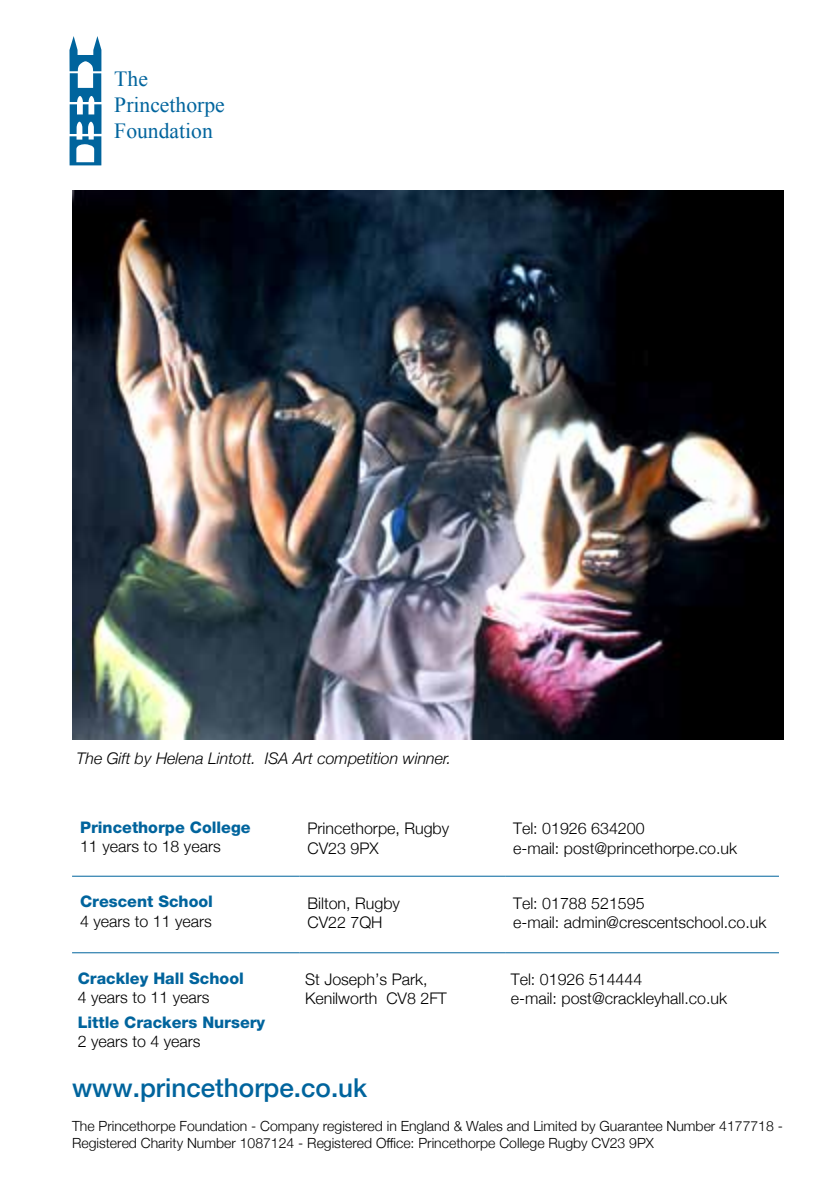
<style>
.page{position:relative;width:840px;height:1191px;background:#fff}
.page>*{position:absolute;margin:0;border:0;box-sizing:border-box;transform-origin:0 0}
.t1{font:500 26px "Helvetica Neue";color:#00649d}
.t2{font:21.6px/26px "Times New Roman";color:#00649d}
.t3{font:300 16px/19.2px "Helvetica Neue";color:#000}
.t4{font:800 16px "Helvetica Neue";color:#00649d}
.t5{font:italic 300 16px "Helvetica Neue";color:#000}
.t6{font:300 14px/16.8px "Helvetica Neue";color:#000}
</style>
<div class="page">
<svg style="left:69px;top:36px;width:32px;height:129px"></svg>
<hr style="left:72px;top:875px;width:227px;height:1px;background:#00649d">
<hr style="left:299px;top:875px;width:206px;height:1px;background:#00649d">
<hr style="left:505px;top:875px;width:273px;height:1px;background:#00649d">
<hr style="left:72px;top:952px;width:227px;height:1px;background:#00649d">
<hr style="left:299px;top:952px;width:206px;height:1px;background:#00649d">
<hr style="left:505px;top:952px;width:273px;height:1px;background:#00649d">
<img style="left:72px;top:191px;width:710px;height:548px">
<h2 class="t2" style="left:114px;top:65px;width:112px">The<br>Princethorpe<br>Foundation</h2>
<p class="t5" style="left:76px;top:745px;width:376px">The Gift by Helena Lintott. ISA Art competition winner.</p>
<p class="t4" style="left:80px;top:818px;width:172px">Princethorpe College</p>
<p class="t3" style="left:80px;top:836px;width:142px">11 years to 18 years</p>
<p class="t3" style="left:307px;top:818px;width:143px">Princethorpe, Rugby<br>CV23 9PX</p>
<p class="t3" style="left:513px;top:818px;width:225px">Tel: 01926 634200<br>e-mail: post@princethorpe.co.uk</p>
<p class="t4" style="left:80px;top:892px;width:134px">Crescent School</p>
<p class="t3" style="left:80px;top:910px;width:133px">4 years to 11 years</p>
<p class="t3" style="left:307px;top:892px;width:94px">Bilton, Rugby<br>CV22 7QH</p>
<p class="t3" style="left:513px;top:892px;width:255px">Tel: 01788 521595<br>e-mail: admin@crescentschool.co.uk</p>
<p class="t4" style="left:78px;top:968px;width:167px">Crackley Hall School</p>
<p class="t3" style="left:78px;top:986px;width:133px">4 years to 11 years</p>
<p class="t4" style="left:78px;top:1013px;width:189px">Little Crackers Nursery</p>
<p class="t3" style="left:78px;top:1030px;width:124px">2 years to 4 years</p>
<p class="t3" style="left:305px;top:968px;width:143px">St Joseph’s Park,<br>Kenilworth CV8 2FT</p>
<p class="t3" style="left:510px;top:968px;width:218px">Tel: 01926 514444<br>e-mail: post@crackleyhall.co.uk</p>
<h1 class="t1" style="left:72px;top:1067px;width:296px">www.princethorpe.co.uk</h1>
<p class="t6" style="left:72px;top:1116px;width:712px">The Princethorpe Foundation - Company registered in England &amp; Wales and Limited by Guarantee Number 4177718 -<br>Registered Charity Number 1087124 - Registered Office: Princethorpe College Rugby CV23 9PX</p>
</div>
